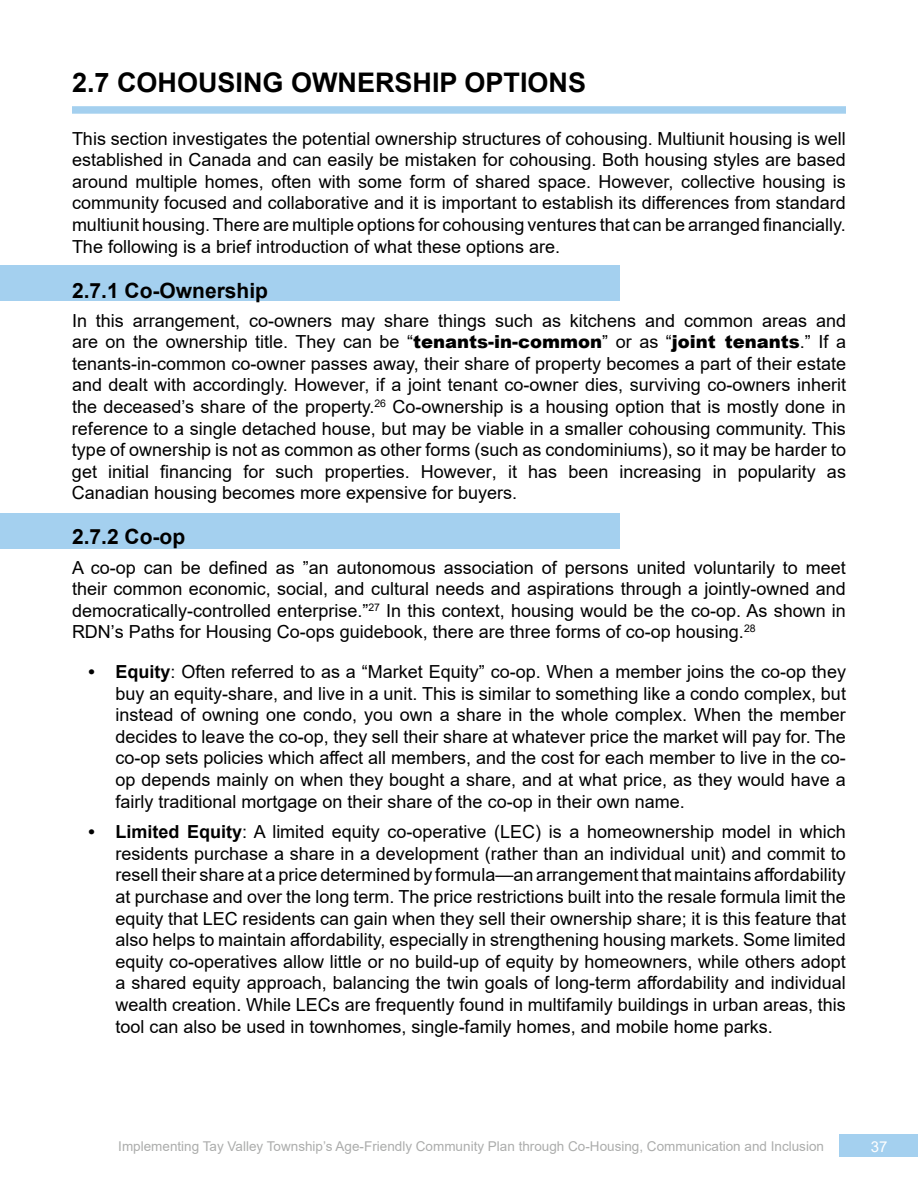
<style>
.page{position:relative;width:918px;height:1188px;background:#fff}
.page>*{position:absolute;margin:0;border:0;box-sizing:border-box;transform-origin:0 0}
.t1{font:700 27px "Arial";color:#000}
.t2{font:700 21px "Arial";color:#000}
.t3{font:18px/21.6px "Arial";color:#000;text-align:justify}
.t4{font:15px "Arial";color:#fff}
.t5{font:13.5px "Arial";color:#acadac}
.s1{font-weight:900}
.s2{font-style:inherit}
.s3{font-weight:700}
</style>
<div class="page">
<div style="left:839px;top:1135px;width:79px;height:22px;background:#a4d0ef"></div>
<div style="left:0;top:513px;width:619px;height:36px;background:#a4d0ef"></div>
<div style="left:0;top:265px;width:619px;height:36px;background:#a4d0ef"></div>
<div style="left:72px;top:106px;width:774px;height:8px;background:#a4d0ef"></div>
<h1 class="t1" style="left:72px;top:63px;width:516px">2.7 COHOUSING OWNERSHIP OPTIONS</h1>
<p class="t3" style="left:72px;top:127px;width:775px">This section investigates the potential ownership structures of cohousing. Multiunit housing is well established in Canada and can easily be mistaken for cohousing. Both housing styles are based around multiple homes, often with some form of shared space. However, collective housing is community focused and collaborative and it is important to establish its differences from standard multiunit housing. There are multiple options for cohousing ventures that can be arranged financially.<br>The following is a brief introduction of what these options are.</p>
<p class="t2" style="left:72px;top:275px;width:198px">2.7.1 Co-Ownership</p>
<p class="t3" style="left:72px;top:309px;width:776px">In this arrangement, co-owners may share things such as kitchens and common areas and are on the ownership title. They can be “<span class="s1">tenants-in-common</span>” or as “<span class="s1">joint tenants</span>.” If a tenants-in-common co-owner passes away, their share of property becomes a part of their estate and dealt with accordingly. However, if a joint tenant co-owner dies, surviving co-owners inherit the deceased’s share of the property.<sup>26</sup> Co-ownership is a housing option that is mostly done in reference to a single detached house, but may be viable in a smaller cohousing community. This type of ownership is not as common as other forms (such as condominiums), so it may be harder to get initial financing for such properties. However, it has been increasing in popularity as Canadian housing become<span class="s2">s</span> more expensive for buyers.</p>
<p class="t2" style="left:72px;top:522px;width:115px">2.7.2 Co-op</p>
<p class="t3" style="left:72px;top:556px;width:775px">A co-op can be defined as ”an autonomous association of persons united voluntarily to meet their common economic, social, and cultural needs and aspirations through a jointly-owned and democratically-controlled enterprise.”<sup>27</sup> In this context, housing would be the co-op. As shown in RDN’s Paths for Housing Co-ops guidebook, there are three forms of co-op housing.<sup>28</sup></p>
<p class="t3" style="left:116px;top:661px;width:732px;text-indent:-27px"><span class="s3">• Equity</span>: Often referred to as a “Market Equity” co-op. When a member joins the co-op they buy an equity-share, and live in a unit. This is similar to something like a condo complex, but instead of owning one condo, you own a share in the whole complex. When the member decides to leave the co-op, they sell their share at whatever price the market will pay for. The co-op sets policies which affect all members, and the cost for each member to live in the co&shy;op depends mainly on when they bought a share, and at what price, as they would have a fairly traditional mortgage on their share of the co-op in their own name.</p>
<p class="t3" style="left:116px;top:821px;width:732px;text-indent:-27px"><span class="s3">• Limited Equity</span>: A limited equity co-operative (LEC) is a homeownership model in which residents purchase a share in a development (rather than an individual unit) and commit to resell their share at a price determined by formula—an arrangement that maintains affordability at purchase and over the long term. The price restrictions built into the resale formula limit the equity that LEC residents can gain when they sell their ownership share; it is this feature that also helps to maintain affordability, especially in strengthening housing markets. Some limited equity co-operatives allow little or no build-up of equity by homeowners, while others adopt a shared equity approach, balancing the twin goals of long-term affordability and individual wealth creation. While LECs are frequently found in multifamily buildings in urban areas, this tool can also be used in townhomes, single-family homes, and mobile home parks.</p>
<p class="t5" style="left:118px;top:1137px;width:707px">Implementing Tay Valley Township’s Age-Friendly Community Plan through Co-Housing, Communication and Inclusion</p>
<p class="t4" style="left:871px;top:1136px;width:18px">37</p>
</div>
